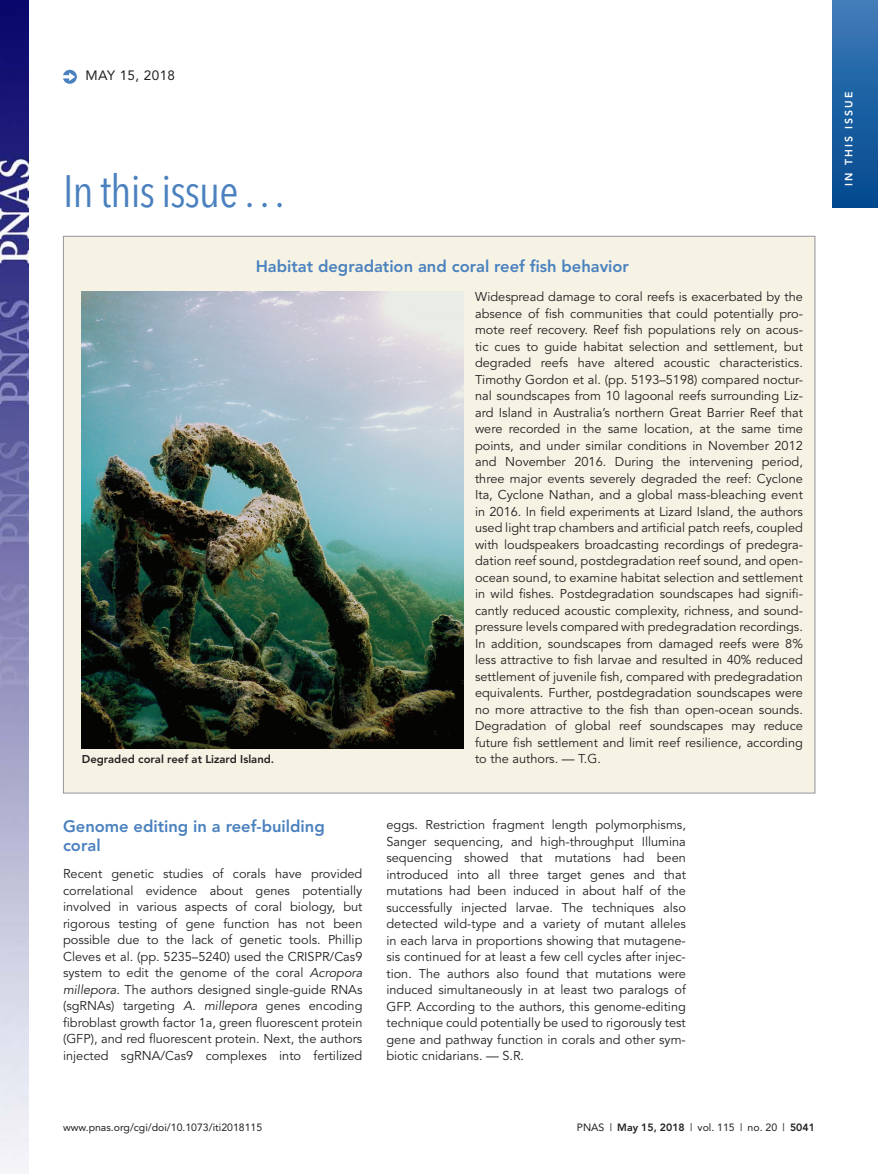
<style>
.page{position:relative;width:878px;height:1175px;background:#fff}
.page>*{position:absolute;margin:0;border:0;box-sizing:border-box;transform-origin:0 0}
.t1{font:condensed 45px "Avenir Next LT Pro";letter-spacing:-.02em;color:#4a81be}
.t2{font:800 16.5px/19.5px "Avenir";color:#4a81be}
.t3{font:13.5px "Avenir";letter-spacing:.03em;color:#231f20}
.t4{font:12.75px/16.5px "Avenir";color:#231f20;text-align:justify}
.t5{font:800 11.25px "Avenir";color:#231f20}
.t6{font:10.5px "Avenir";color:#231f20}
.t7{font:800 10.5px "Avenir";letter-spacing:.2em;color:#fff}
.s1{font-family:"Avenir LT Std";font-style:italic}
.s2{font-weight:800}
</style>
<div class="page">
<img style="left:0;top:0;width:28px;height:1173px">
<svg style="left:63px;top:70px;width:14px;height:14px"></svg>
<div style="left:832px;top:0;width:46px;height:207px;background:linear-gradient(to bottom,#3f7bb9,#00488e)"></div>
<div style="left:63px;top:236px;width:752px;height:557px;background:#f6f3e5;border:1px solid #939598"></div>
<img style="left:82px;top:291px;width:381px;height:457px">
<p class="t3" style="left:86px;top:68px;width:91px">MAY 15, 2018</p>
<h1 class="t1" style="left:63px;top:164px;width:223px">In this issue . . .</h1>
<p class="t2" style="left:256px;top:256px;width:375px">Habitat degradation and coral reef fish behavior</p>
<p class="t4" style="left:475px;top:289px;width:329px">Widespread damage to coral reefs is exacerbated by the absence of fish communities that could potentially pro&shy;mote reef recovery. Reef fish populations rely on acous&shy;tic cues to guide habitat selection and settlement, but degraded reefs have altered acoustic characteristics.<br>Timothy Gordon et al. (pp. 5193–5198) compared noctur&shy;nal soundscapes from 10 lagoonal reefs surrounding Liz&shy;ard Island in Australia’s northern Great Barrier Reef that were recorded in the same location, at the same time points, and under similar conditions in November 2012 and November 2016. During the intervening period, three major events severely degraded the reef: Cyclone Ita, Cyclone Nathan, and a global mass-bleaching event in 2016. In field experiments at Lizard Island, the authors used light trap chambers and artificial patch reefs, coupled with loudspeakers broadcasting recordings of predegra&shy;dation reef sound, postdegradation reef sound, and open&shy;ocean sound, to examine habitat selection and settlement in wild fishes. Postdegradation soundscapes had signifi&shy;cantly reduced acoustic complexity, richness, and sound&shy;pressure levels compared with predegradation recordings.<br>In addition, soundscapes from damaged reefs were 8% less attractive to fish larvae and resulted in 40% reduced settlement of juvenile fish, compared with predegradation equivalents. Further, postdegradation soundscapes were no more attractive to the fish than open-ocean sounds.<br>Degradation of global reef soundscapes may reduce future fish settlement and limit reef resilience, according to the authors. — T.G.</p>
<p class="t5" style="left:82px;top:752px;width:194px">Degraded coral reef at Lizard Island.</p>
<p class="t2" style="left:63px;top:816px;width:263px">Genome editing in a reef-building coral</p>
<p class="t4" style="left:63px;top:866px;width:301px">Recent genetic studies of corals have provided correlational evidence about genes potentially involved in various aspects of coral biology, but rigorous testing of gene function has not been possible due to the lack of genetic tools. Phillip Cleves et al. (pp. 5235–5240) used the CRISPR/Cas9 system to edit the genome of the coral <span class="s1">Acropora millepora</span>. The authors designed single-guide RNAs (sgRNAs) targeting <span class="s1">A. millepora</span> genes encoding fibroblast growth factor 1a, green fluorescent protein (GFP), and red fluorescent protein. Next, the authors injected sgRNA/Cas9 complexes into fertilized</p>
<p class="t4" style="left:386px;top:816px;width:301px">eggs. Restriction fragment length polymorphisms, Sanger sequencing, and high-throughput Illumina sequencing showed that mutations had been introduced into all three target genes and that mutations had been induced in about half of the successfully injected larvae. The techniques also detected wild-type and a variety of mutant alleles in each larva in proportions showing that mutagene&shy;sis continued for at least a few cell cycles after injec&shy;tion. The authors also found that mutations were induced simultaneously in at least two paralogs of GFP. According to the authors, this genome-editing technique could potentially be used to rigorously test gene and pathway function in corals and other sym&shy;biotic cnidarians. — S.R.</p>
<p class="t6" style="left:63px;top:1121px;width:201px">www.pnas.org/cgi/doi/10.1073/iti2018115</p>
<p class="t6" style="left:577px;top:1121px;width:240px">PNAS | <span class="s2">May 15, 2018</span> | vol. 115 | no. 20 | <span class="s2">5041</span></p>
<p class="t7" style="left:842px;top:186px;width:96px;rotate:-90deg">IN THIS ISSUE</p>
</div>
